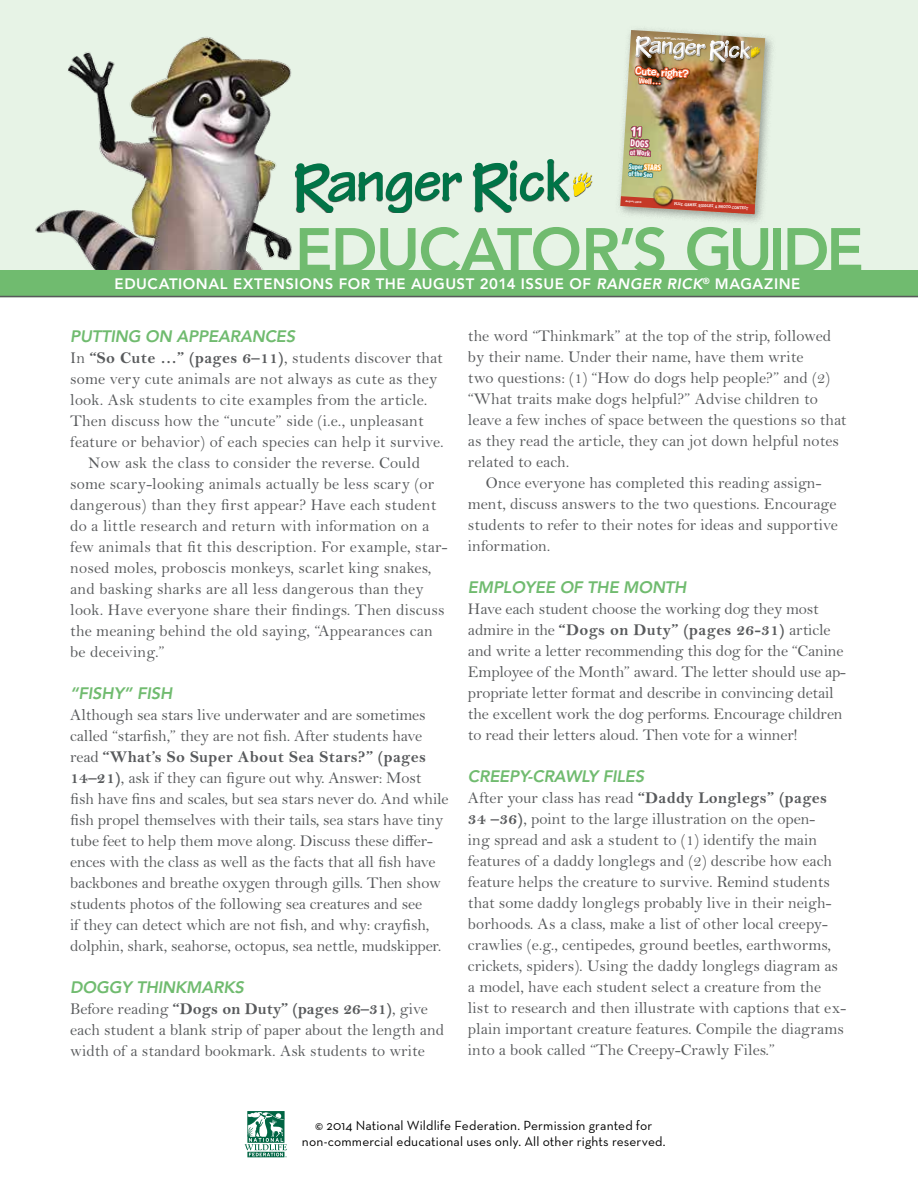
<style>
.page{position:relative;width:918px;height:1188px;background:#fff}
.page>*{position:absolute;margin:0;border:0;box-sizing:border-box;transform-origin:0 0}
.t1{font:800 61.65px "Avenir LT Std";letter-spacing:-.05em;color:#70bb6f}
.t2{font:16.5px/21px "Bell MT Std";color:#585a5c}
.t3{font:italic 800 16.5px "Avenir LT Std";letter-spacing:-.01em;color:#70bb6f}
.t4{font:800 15px "Avenir LT Std";letter-spacing:.035em;color:#fff}
.t5{font:13.5px/16.5px "Neutraface Text";letter-spacing:.01em;color:#000;text-align:center}
.t6{font:10.5px "Shag Expert Lounge";color:#fff}
.t7{font:700 10.05px "Proxima Nova A Ex Cn";color:#fff}
.t8{font:700 8.4px "Proxima Nova A Ex Cn";color:#fff}
.t9{font:700 7.8px "Proxima Nova A Ex Cn";color:#fff}
.t10{font:700 7.05px "Proxima Nova A Ex Cn";color:#fff}
.t11{font:7.05px "Shag Expert Lounge";color:#fff}
.t12{font:800 4.05px "Fink";color:#fff}
.t13{font:700 3px "Proxima Nova";color:#fff}
.t14{font:700 2.85px "Proxima Nova";color:#fff}
.s1{font-style:italic}
.s2{font-weight:700}
</style>
<div class="page">
<div style="left:0;top:0;width:918px;height:297px;background:#e7f3e6"></div>
<img style="left:35px;top:36px;width:260px;height:234px">
<div style="left:615px;top:25px;width:162px;height:201px;background:#000;opacity:.35"></div>
<img style="left:762px;top:30px;width:3px;height:184px">
<div style="left:0;top:270px;width:918px;height:27px;background:#70bb6f"></div>
<svg style="left:295px;top:163px;width:167px;height:50px"></svg>
<svg style="left:473px;top:159px;width:119px;height:53px"></svg>
<svg style="left:245px;top:1111px;width:42px;height:46px"></svg>
<hr style="left:0;top:296px;width:918px;height:1px;background:#58595b">
<img style="left:620px;top:30px;width:142px;height:184px">
<p class="t13" style="left:655px;top:36px;width:41px;rotate:4deg">National Wildlife Federation®</p>
<p class="t6" style="left:636px;top:64px;width:55px;rotate:4deg">Cute, right?</p>
<p class="t11" style="left:639px;top:77px;width:23px;rotate:3deg">Well . . .</p>
<p class="t7" style="left:631px;top:137px;width:20px;rotate:4deg">DOGS</p>
<p class="t9" style="left:630px;top:148px;width:22px;rotate:4deg">at Work</p>
<p class="t10" style="left:629px;top:163px;width:15px;rotate:3deg">Super</p>
<p class="t8" style="left:644px;top:162px;width:19px;rotate:4deg">STARS</p>
<p class="t10" style="left:629px;top:170px;width:25px;rotate:3deg">of the Sea</p>
<p class="t14" style="left:626px;top:199px;width:17px;rotate:4deg">August 2014</p>
<p class="t12" style="left:674px;top:201px;width:76px;rotate:4deg">PLUS: GAMES, RIDDLES, &amp; PHOTO CONTEST</p>
<h1 class="t1" style="left:295px;top:214px;width:78px">EDUCATOR</h1>
<h1 class="t1" style="left:618px;top:214px;width:240px">’S GUIDE</h1>
<p class="t4" style="left:115px;top:275px;width:342px">EDUCATIONAL EXTENSIONS FOR THE AUGUST</p>
<p class="t4" style="left:480px;top:275px;width:320px">2014 ISSUE OF <span class="s1">RANGER RICK</span><sup>®</sup> MAGAZINE</p>
<p class="t3" style="left:70px;top:327px;width:51px">PUTTING</p>
<p class="t3" style="left:145px;top:327px;width:109px">ON APPEA RANC</p>
<p class="t3" style="left:276px;top:327px;width:21px">ES</p>
<p class="t2" style="left:70px;top:347px;width:374px">In <span class="s2">“So Cute …” (pages 6–11)</span>, students discover that</p>
<p class="t2" style="left:70px;top:368px;width:369px">some very cute animals are not always as cute as they</p>
<p class="t2" style="left:70px;top:389px;width:359px">look. Ask students to cite examples from the article.</p>
<p class="t2" style="left:70px;top:410px;width:355px">Then discuss how the “uncute” side (i.e., unpleasant</p>
<p class="t2" style="left:70px;top:431px;width:375px">feature or behavior) of each species can help it survive.</p>
<p class="t2" style="left:88px;top:452px;width:333px">Now ask the class to consider the reverse. Could</p>
<p class="t2" style="left:70px;top:473px;width:366px">some scary-looking animals actually be less scary (or</p>
<p class="t2" style="left:70px;top:494px;width:368px">dangerous) than they first appear? Have each student</p>
<p class="t2" style="left:70px;top:515px;width:361px">do a little research and return with information on a</p>
<p class="t2" style="left:70px;top:537px;width:379px">few animals that fit this description. For example, star-</p>
<p class="t2" style="left:70px;top:558px;width:363px">nosed moles, proboscis monkeys, scarlet king snakes,</p>
<p class="t2" style="left:70px;top:579px;width:355px">and basking sharks are all less dangerous than they</p>
<p class="t2" style="left:70px;top:600px;width:376px">look. Have everyone share their findings. Then discuss</p>
<p class="t2" style="left:70px;top:621px;width:364px">the meaning behind the old saying, “Appearances can</p>
<p class="t2" style="left:70px;top:642px;width:96px">be deceiving.”</p>
<p class="t3" style="left:70px;top:684px;width:104px">“FISHY” FISH</p>
<p class="t2" style="left:70px;top:705px;width:380px">Although sea stars live underwater and are sometimes called “starfish,” they are not fish. After students have read <span class="s2">“What’s So Super About Sea Stars?” (pages 14–21)</span>, ask if they can figure out why. Answer: Most fish have fins and scales, but sea stars never do. And while fish propel themselves with their tails, sea stars have tiny tube feet to help them move along. Discuss these differ&shy;ences with the class as well as the facts that all fish have backbones and breathe oxygen through gills. Then show students photos of the following sea creatures and see<br>if they can detect which are not fish, and why: crayfish, dolphin, shark, seahorse, octopus, sea nettle, mudskipper.</p>
<p class="t3" style="left:70px;top:978px;width:165px">DOGG Y THINKMARKS</p>
<p class="t2" style="left:70px;top:999px;width:376px">Before reading <span class="s2">“Dogs on Duty” (pages 26–31)</span>, give each student a blank strip of paper about the length and width of a standard bookmark. Ask students to write</p>
<p class="t2" style="left:468px;top:325px;width:365px">the word “Thinkmark” at the top of the strip, followed</p>
<p class="t2" style="left:468px;top:346px;width:337px">by their name. Under their name, have them write</p>
<p class="t2" style="left:468px;top:367px;width:364px">two questions: (1) “How do dogs help people?” and (2)</p>
<p class="t2" style="left:468px;top:388px;width:351px">“What traits make dogs helpful?” Advise children to</p>
<p class="t2" style="left:468px;top:409px;width:380px">leave a few inches of space between the questions so that</p>
<p class="t2" style="left:468px;top:430px;width:372px">as they read the article, they can jot down helpful notes</p>
<p class="t2" style="left:468px;top:451px;width:103px">related to each.</p>
<p class="t2" style="left:486px;top:472px;width:337px">Once everyone has completed this reading assign-</p>
<p class="t2" style="left:468px;top:493px;width:370px">ment, discuss answers to the two questions. Encourage</p>
<p class="t2" style="left:468px;top:514px;width:371px">students to refer to their notes for ideas and supportive</p>
<p class="t2" style="left:468px;top:535px;width:84px">information.</p>
<p class="t3" style="left:468px;top:577px;width:220px">EMPLOYEE OF THE MONTH</p>
<p class="t2" style="left:468px;top:598px;width:379px">Have each student choose the working dog they most admire in the <span class="s2">“Dogs on Duty” (pages 26-31)</span> article and write a letter recommending this dog for the “Canine Employee of the Month” award. The letter should use ap&shy;propriate letter format and describe in convincing detail the excellent work the dog performs. Encourage children to read their letters aloud. Then vote for a winner!</p>
<p class="t3" style="left:468px;top:766px;width:168px">CREEPY-CRAWLY FILES</p>
<p class="t2" style="left:468px;top:787px;width:380px">After your class has read <span class="s2">“Daddy Longlegs” (pages 34 –36)</span>, point to the large illustration on the open-<br>ing spread and ask a student to (1) identify the main features of a daddy longlegs and (2) describe how each feature helps the creature to survive. Remind students that some daddy longlegs probably live in their neigh&shy;borhoods. As a class, make a list of other local creepy&shy;crawlies (e.g., centipedes, ground beetles, earthworms, crickets, spiders). Using the daddy longlegs diagram as a model, have each student select a creature from the list to research and then illustrate with captions that ex&shy;plain important creature features. Compile the diagrams into a book called “The Creepy-Crawly Files.”</p>
<p class="t5" style="left:302px;top:1117px;width:365px">© 2014 National Wildlife Federation. Permission granted for non-commercial educational uses only. All other rights reserved.</p>
</div>
